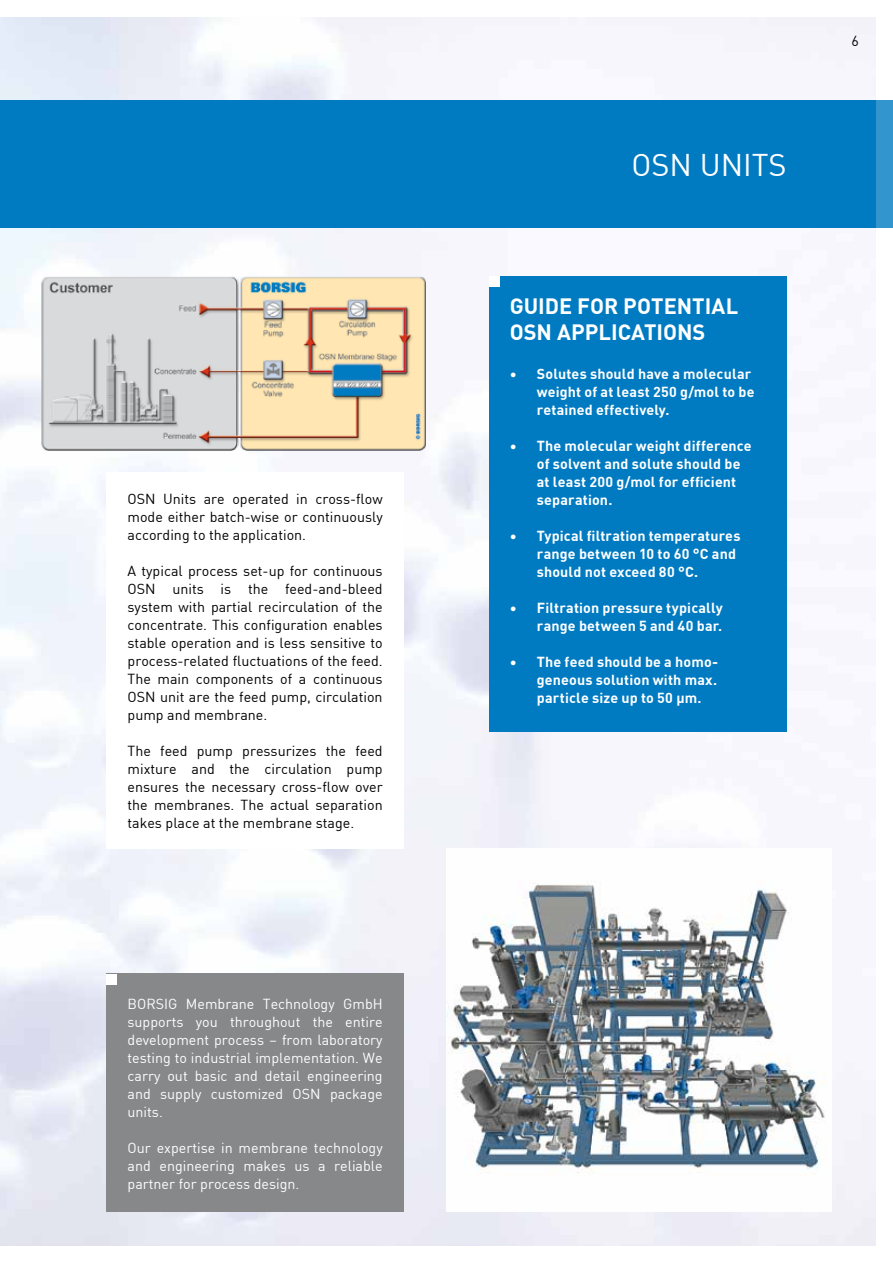
<style>
.page{position:relative;width:893px;height:1263px;background:#fff}
.page>*{position:absolute;margin:0;border:0;box-sizing:border-box;transform-origin:0 0}
.t1{font:30.75px "DIN Pro";color:#fff}
.t2{font:700 21.75px/26.1px "DIN Pro";color:#fff}
.t3{font:14.25px/18px "DIN Pro";color:#000;text-align:justify}
.t4{font:700 14.25px/18px "DIN Pro";letter-spacing:.01em;color:#fff}
.t5{font:14.25px/18px "DIN Pro";color:#fff;text-align:justify}
</style>
<div class="page">
<img style="left:0;top:17px;width:876px;height:1229px">
<div style="left:876px;top:100px;width:17px;height:127px;background:#3395ce"></div>
<img style="left:40px;top:276px;width:385px;height:175px">
<div style="left:106px;top:472px;width:298px;height:376px;background:#fff"></div>
<div style="left:489px;top:276px;width:298px;height:455px;background:#007bc2"></div>
<div style="left:489px;top:276px;width:11px;height:11px;background:#fff"></div>
<img style="left:446px;top:848px;width:385px;height:363px">
<div style="left:106px;top:974px;width:298px;height:238px;background:#87888a"></div>
<div style="left:106px;top:974px;width:11px;height:10px;background:#fff"></div>
<div style="left:0;top:100px;width:876px;height:127px;background:#007bc2"></div>
<p class="t3" style="left:128px;top:489px;width:257px">OSN Units are operated in cross-flow mode either batch-wise or continuously according to the application.</p>
<p class="t3" style="left:128px;top:561px;width:257px">A typical process set-up for continuous OSN units is the feed-and-bleed system with partial recirculation of the concentrate. This configuration enables stable operation and is less sensitive to process-related fluctuations of the feed.<br>The main components of a continuous OSN unit are the feed pump, circulation pump and membrane.</p>
<p class="t3" style="left:128px;top:741px;width:257px">The feed pump pressurizes the feed mixture and the circulation pump ensures the necessary cross-flow over the membranes. The actual separation takes place at the membrane stage.</p>
<p class="t5" style="left:128px;top:994px;width:257px">BORSIG Membrane Technology GmbH supports you throughout the entire development process – from laboratory testing to industrial implementation. We carry out basic and detail engineering and supply customized OSN package units.</p>
<p class="t5" style="left:128px;top:1138px;width:257px">Our expertise in membrane technology and engineering makes us a reliable partner for process design.</p>
<h1 class="t1" style="left:632px;top:142px;width:157px">OSN UNITS</h1>
<h2 class="t2" style="left:510px;top:292px;width:230px">GUIDE FOR POTENTIAL<br>OSN APPLICATIONS</h2>
<p class="t4" style="left:537px;top:364px;width:219px;text-indent:-27px">• Solutes should have a molecular weight of at least 250 g/mol to be retained effectively.</p>
<p class="t4" style="left:537px;top:436px;width:216px;text-indent:-27px">• The molecular weight difference of solvent and solute should be at least 200 g/mol for efficient separation.</p>
<p class="t4" style="left:537px;top:526px;width:205px;text-indent:-27px">• Typical filtration temperatures range between 10 to 60 °C and should not exceed 80 °C.</p>
<p class="t4" style="left:510px;top:598px;width:214px;text-align:right">• Filtration pressure typically range between 5 and 40 bar.</p>
<p class="t4" style="left:537px;top:652px;width:183px;text-align:justify;text-indent:-27px">• The feed should be a homo&shy;geneous solution with max. particle size up to 50 µm.</p>
<p class="t3" style="left:851px;top:31px;width:9px">6</p>
</div>
